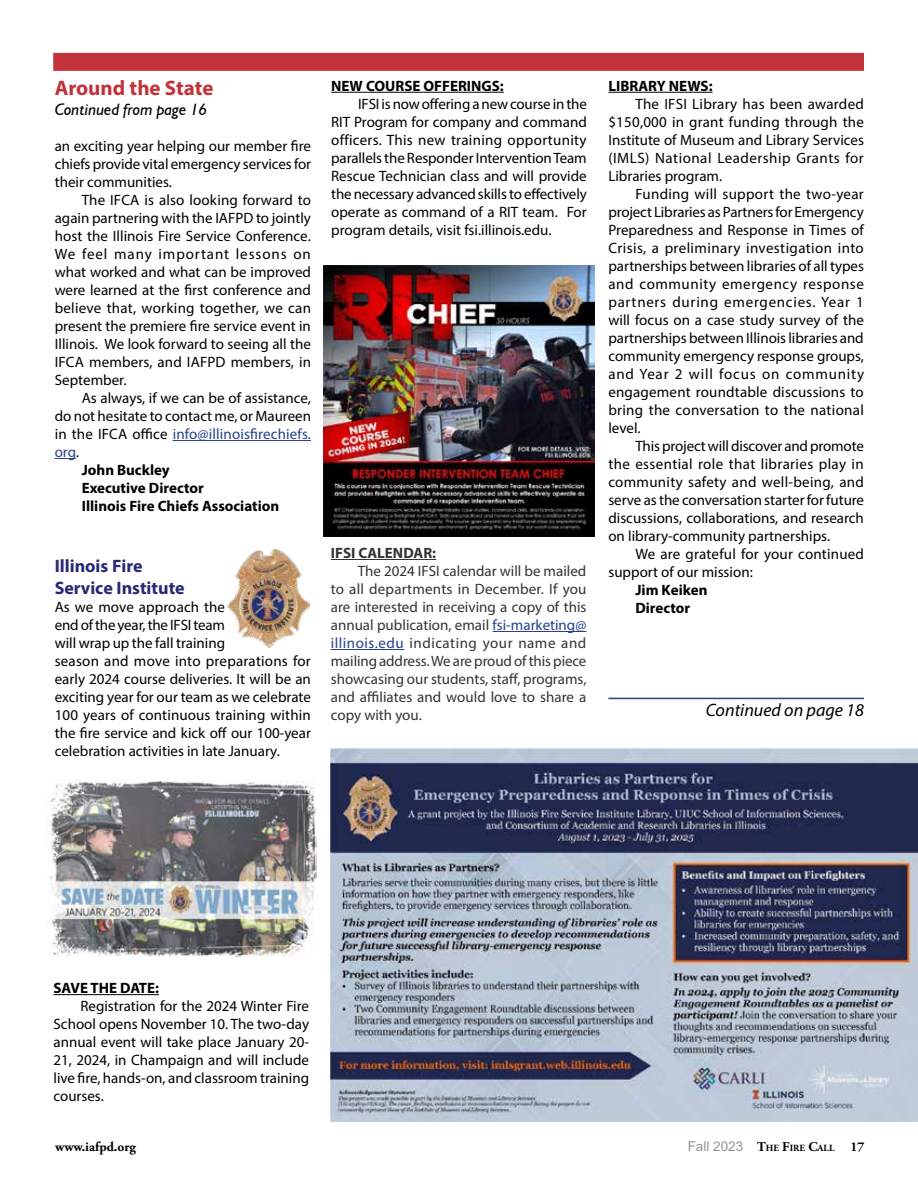
<style>
.page{position:relative;width:918px;height:1188px;background:#fff}
.page>*{position:absolute;margin:0;border:0;box-sizing:border-box;transform-origin:0 0}
.t1{font:700 21px "Myriad Pro";color:#c2323a}
.t2{font:700 18px/21.6px "Myriad Pro";color:#282974}
.t3{font:italic 18px "Myriad Pro";color:#000}
.t4{font:italic 16.5px "Humanist 521 BT";color:#000}
.t5{font:15px/18px "Myriad Pro";color:#000;text-align:justify}
.t6{font:15px/18px "Myriad Pro";color:#333;text-align:justify}
.t7{font:700 15px/18px "Myriad Pro";color:#000}
.t8{font:15px "Myriad Pro";letter-spacing:.01em;color:#25408f}
.t9{font:700 15px "Myriad Pro";color:#333}
.t10{font:13.5px "Arial";color:#939598}
.t11{font:700 13.5px "Adobe Garamond Pro";color:#000}
.s1{color:#000}
.s2{color:#25408f}
.s3{font-family:"Adobe Garamond Pro";font-weight:700;color:#000}
.s4{font-family:"Adobe Garamond Pro";font-weight:700;font-size:9.45px;color:#000}
</style>
<div class="page">
<div style="left:53px;top:53px;width:811px;height:18px;background:#c2323a"></div>
<hr style="left:608px;top:698px;width:256px;height:1px;background:#25408f">
<hr style="left:173px;top:440px;width:138px;height:1px;background:#25408f">
<svg style="left:55px;top:458px;width:21px;height:1px"></svg>
<img style="left:228px;top:550px;width:82px;height:97px">
<img style="left:48px;top:780px;width:269px;height:176px">
<img style="left:323px;top:266px;width:271px;height:270px">
<img style="left:331px;top:748px;width:587px;height:373px">
<hr style="left:608px;top:92px;width:105px;height:1px;background:#000">
<hr style="left:54px;top:994px;width:105px;height:1px;background:#000">
<hr style="left:331px;top:92px;width:173px;height:1px;background:#000">
<hr style="left:331px;top:559px;width:105px;height:1px;background:#333">
<hr style="left:493px;top:631px;width:93px;height:1px;background:#25408f">
<hr style="left:331px;top:649px;width:73px;height:1px;background:#25408f">
<h1 class="t1" style="left:55px;top:74px;width:160px">Around the State</h1>
<p class="t4" style="left:55px;top:99px;width:154px">Continued from page 16</p>
<p class="t5" style="left:55px;top:137px;width:258px">an exciting year helping our member fire chiefs provide vital emergency services for their communities.</p>
<p class="t5" style="left:55px;top:191px;width:258px;text-indent:27px">The IFCA is also looking forward to again partnering with the IAFPD to jointly host the Illinois Fire Service Conference.<br>We feel many important lessons on what worked and what can be improved were learned at the first conference and believe that, working together, we can present the premiere fire service event in Illinois. We look forward to seeing all the IFCA members, and IAFPD members, in September.</p>
<p class="t5" style="left:82px;top:389px;width:231px">As always, if we can be of assistance,</p>
<p class="t5" style="left:55px;top:407px;width:258px">do not hesitate to contact me, or Maureen</p>
<p class="t8" style="left:55px;top:425px;width:258px"><span class="s1">in the IFCA office</span> info@illinoisfirechiefs.</p>
<p class="t8" style="left:55px;top:443px;width:26px">org<span class="s1">.</span></p>
<p class="t7" style="left:82px;top:461px;width:90px">John Buckley</p>
<p class="t7" style="left:82px;top:479px;width:124px">Executive Director</p>
<p class="t7" style="left:82px;top:497px;width:199px">Illinois Fire Chiefs Association</p>
<p class="t2" style="left:55px;top:555px;width:132px">Illinois Fire<br>Service Institute</p>
<p class="t5" style="left:55px;top:598px;width:258px;text-align:left">As we move approach the<br>end of the year, the IFSI team<br>will wrap up the fall training<br>season and move into preparations for early 2024 course deliveries. It will be an exciting year for our team as we celebrate 100 years of continuous training within the fire service and kick off our 100-year celebration activities in late January.</p>
<p class="t7" style="left:331px;top:76px;width:174px">NEW COURSE OFFERINGS:</p>
<p class="t5" style="left:331px;top:94px;width:257px;text-indent:27px">IFSI is now offering a new course in the RIT Program for company and command officers. This new training opportunity parallels the Responder Intervention Team Rescue Technician class and will provide the necessary advanced skills to effectively operate as command of a RIT team. For program details, visit fsi.illinois.edu.</p>
<p class="t9" style="left:331px;top:543px;width:107px">IFSI CALENDAR:</p>
<p class="t6" style="left:331px;top:562px;width:257px;text-indent:27px">The 2024 IFSI calendar will be mailed to all departments in December. If you are interested in receiving a copy of this annual publication, email <span class="s2">fsi-marketing@ illinois.edu</span> indicating your name and mailing address. We are proud of this piece showcasing our students, staff, programs, and affiliates and would love to share a copy with you.</p>
<p class="t7" style="left:608px;top:76px;width:106px">LIBRARY NEWS:</p>
<p class="t5" style="left:608px;top:94px;width:257px;text-indent:27px">The IFSI Library has been awarded $150,000 in grant funding through the Institute of Museum and Library Services (IMLS) National Leadership Grants for Libraries program.</p>
<p class="t5" style="left:608px;top:184px;width:257px;text-indent:27px">Funding will support the two-year project Libraries as Partners for Emergency Preparedness and Response in Times of Crisis, a preliminary investigation into partnerships between libraries of all types and community emergency response partners during emergencies. Year 1 will focus on a case study survey of the partnerships between Illinois libraries and community emergency response groups, and Year 2 will focus on community engagement roundtable discussions to bring the conversation to the national level.</p>
<p class="t5" style="left:608px;top:436px;width:257px;text-indent:27px">This project will discover and promote the essential role that libraries play in community safety and well-being, and serve as the conversation starter for future discussions, collaborations, and research on library-community partnerships.</p>
<p class="t5" style="left:608px;top:544px;width:257px;text-indent:27px">We are grateful for your continued support of our mission:</p>
<p class="t7" style="left:635px;top:580px;width:74px">Jim Keiken<br>Director</p>
<p class="t3" style="left:706px;top:699px;width:160px">Continued on page 18</p>
<p class="t7" style="left:54px;top:979px;width:107px">SAVE THE DATE:</p>
<p class="t5" style="left:54px;top:997px;width:257px;text-indent:27px">Registration for the 2024 Winter Fire School opens November 10. The two-day annual event will take place January 20- 21, 2024, in Champaign and will include live fire, hands-on, and classroom training courses.</p>
<p class="t11" style="left:55px;top:1139px;width:82px">www.iafpd.org</p>
<p class="t10" style="left:688px;top:1137px;width:178px">Fall 2023 <span class="s3">T</span><span class="s4">HE</span> <span class="s3">F</span><span class="s4">IRE</span> <span class="s3">C</span><span class="s4">ALL</span> <span class="s3">17</span></p>
</div>
